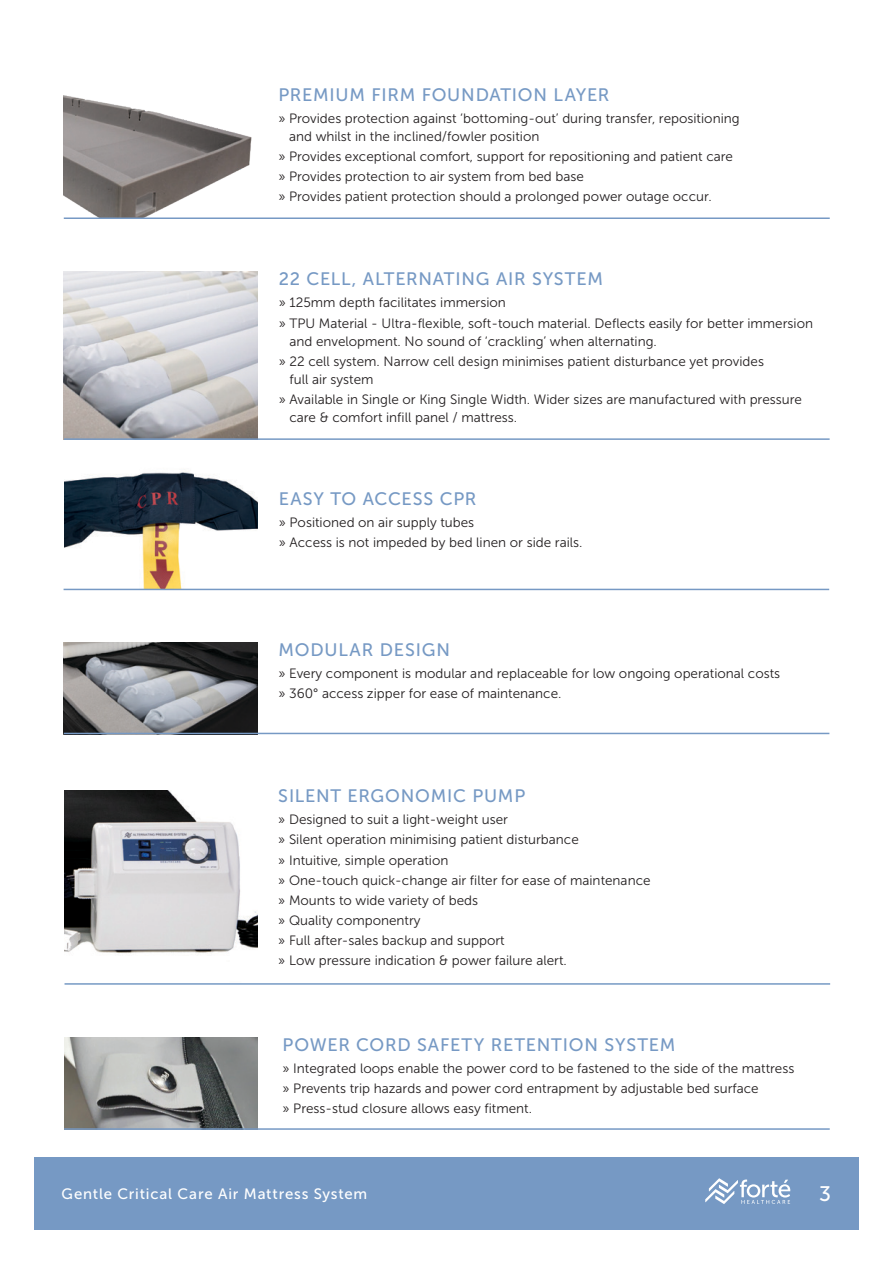
<style>
.page{position:relative;width:893px;height:1263px;background:#fff}
.page>*{position:absolute;margin:0;border:0;box-sizing:border-box;transform-origin:0 0}
.t1{font:21px "Museo Sans 500";color:#fff}
.t2{font:18px "Museo Sans 500";letter-spacing:.045em;color:#7699c4}
.t3{font:15px "Museo Sans 500";letter-spacing:.05em;color:#fff}
.t4{font:13.5px/20.1px "Museo Sans 300";color:#231f20}
</style>
<div class="page">
<img style="left:64px;top:790px;width:194px;height:195px">
<img style="left:64px;top:272px;width:193px;height:166px">
<img style="left:64px;top:472px;width:194px;height:117px">
<hr style="left:64px;top:589px;width:765px;height:1px;background:#7699c4">
<img style="left:64px;top:1037px;width:194px;height:91px">
<img style="left:64px;top:642px;width:193px;height:91px">
<hr style="left:65px;top:983px;width:765px;height:2px;background:#7699c4">
<hr style="left:64px;top:438px;width:766px;height:2px;background:#7699c4">
<hr style="left:64px;top:1128px;width:766px;height:2px;background:#7699c4">
<hr style="left:64px;top:733px;width:765px;height:1px;background:#7699c4">
<img style="left:64px;top:95px;width:188px;height:122px">
<div style="left:34px;top:1157px;width:825px;height:72px;background:#7699c4"></div>
<svg style="left:705px;top:1178px;width:85px;height:26px"></svg>
<hr style="left:64px;top:217px;width:766px;height:2px;background:#7699c4">
<h2 class="t2" style="left:278px;top:85px;width:333px">PREMIUM FIRM FOUNDATION LAYER</h2>
<p class="t4" style="left:289px;top:109px;width:452px;line-height:18px;text-indent:-11px">» Provides protection against ‘bottoming-out’ during transfer, repositioning and whilst in the inclined/fowler position</p>
<p class="t4" style="left:278px;top:146px;width:456px">» Provides exceptional comfort, support for repositioning and patient care » Provides protection to air system from bed base<br>» Provides patient protection should a prolonged power outage occur.</p>
<h2 class="t2" style="left:279px;top:269px;width:326px">22 CELL, ALTERNATING AIR SYSTEM</h2>
<p class="t4" style="left:279px;top:293px;width:536px">» 125mm depth facilitates immersion<br>» TPU Material - Ultra-flexible, soft-touch material. Deflects easily for better immersion</p>
<p class="t4" style="left:279px;top:331px;width:487px;text-indent:11px">and envelopment. No sound of ‘crackling’ when alternating.<br>» 22 cell system. Narrow cell design minimises patient disturbance yet provides</p>
<p class="t4" style="left:279px;top:369px;width:525px;text-indent:11px">full air system<br>» Available in Single or King Single Width. Wider sizes are manufactured with pressure</p>
<p class="t4" style="left:289px;top:407px;width:229px">care &amp; comfort infill panel / mattress.</p>
<h2 class="t2" style="left:279px;top:489px;width:199px">EASY TO ACCESS CPR</h2>
<p class="t4" style="left:279px;top:512px;width:305px">» Positioned on air supply tubes<br>» Access is not impeded by bed linen or side rails.</p>
<h2 class="t2" style="left:279px;top:640px;width:173px">MODULAR DESIGN</h2>
<p class="t4" style="left:279px;top:663px;width:503px">» Every component is modular and replaceable for low ongoing operational costs » 360° access zipper for ease of maintenance.</p>
<h2 class="t2" style="left:278px;top:786px;width:248px">SILENT ERGONOMIC PUMP</h2>
<p class="t4" style="left:278px;top:810px;width:374px">» Designed to suit a light-weight user<br>» Silent operation minimising patient disturbance<br>» Intuitive, simple operation<br>» One-touch quick-change air filter for ease of maintenance » Mounts to wide variety of beds<br>» Quality componentry<br>» Full after-sales backup and support<br>» Low pressure indication &amp; power failure alert.</p>
<h2 class="t2" style="left:283px;top:1034px;width:394px">POWER CORD SAFETY RETENTION SYSTEM</h2>
<p class="t4" style="left:283px;top:1058px;width:513px">» Integrated loops enable the power cord to be fastened to the side of the mattress » Prevents trip hazards and power cord entrapment by adjustable bed surface<br>» Press-stud closure allows easy fitment.</p>
<p class="t3" style="left:62px;top:1185px;width:307px">Gentle Critical Care Air Mattress System</p>
<h1 class="t1" style="left:819px;top:1182px;width:13px">3</h1>
</div>
